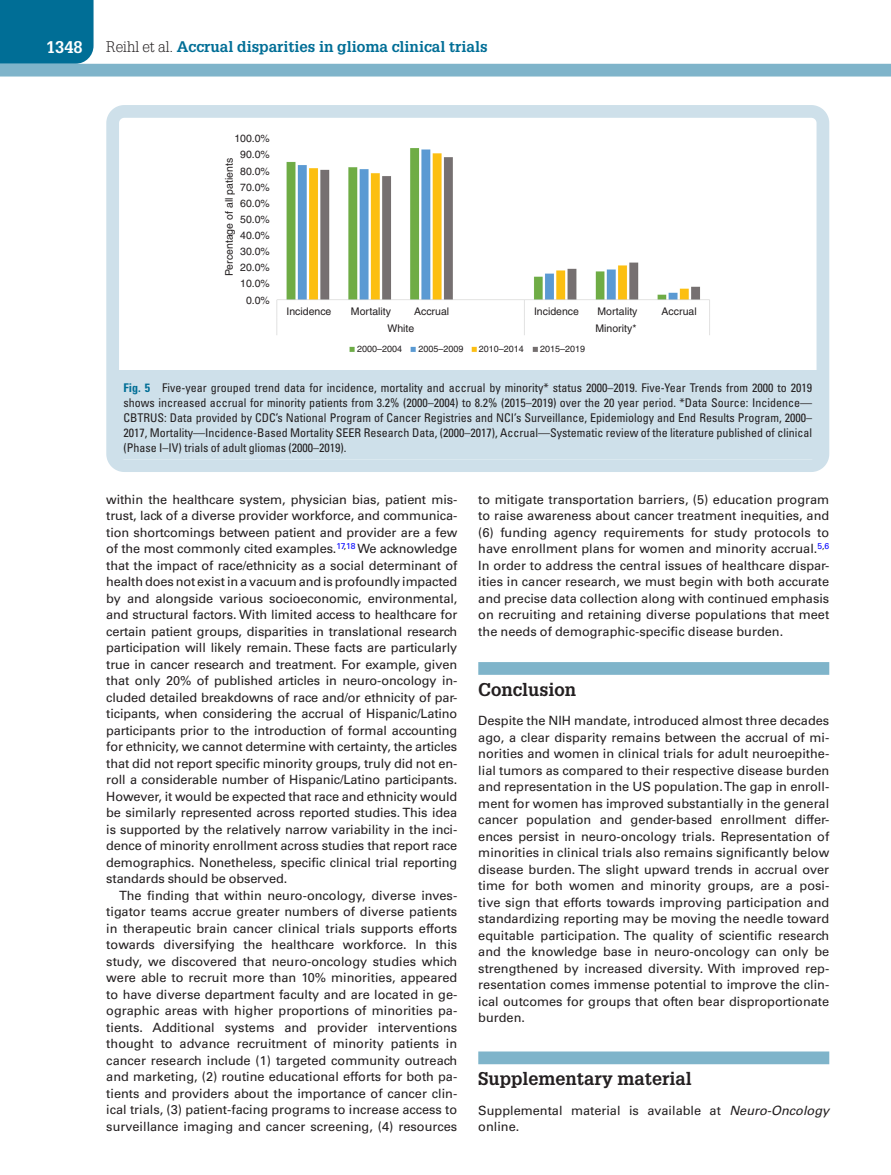
<style>
.page{position:relative;width:891px;height:1175px;background:#fff}
.page>*{position:absolute;margin:0;border:0;box-sizing:border-box;transform-origin:0 0}
.t1{font:700 18px "Glypha LT Std";color:#231f20}
.t2{font:700 16.5px "Glypha LT Std";color:#fff}
.t3{font:700 15px "Glypha LT Std";color:#006e96}
.t4{font:12.75px/16.5px "Univers LT Std";color:#231f20;text-align:justify}
.t5{font:condensed 12px/15px "Univers LT Std";color:#231f20;text-align:justify}
.t6{font:10.5px/16.2px "Helvetica";color:#231f20}
.t7{font:9px "Helvetica";color:#231f20}
.s1{font-weight:300;color:#231f20}
.s2{font-weight:700;color:#006e96}
.s3{font-style:italic}
</style>
<div class="page">
<div style="left:0;top:0;width:94px;height:64px;background:#006e96"></div>
<div style="left:0;top:64px;width:891px;height:12px;background:#7fb4ca"></div>
<div style="left:478px;top:662px;width:351px;height:13px;background:#7fb4ca"></div>
<div style="left:478px;top:1051px;width:351px;height:13px;background:#7fb4ca"></div>
<div style="left:115px;top:371px;width:706px;height:88px;background:#cee0ea"></div>
<img style="left:276px;top:148px;width:434px;height:204px">
<div style="left:106px;top:105px;width:723px;height:367px;border:13px solid #cee0ea;border-radius:12px"></div>
<p class="t2" style="left:46px;top:37px;width:38px">1348</p>
<p class="t3" style="left:106px;top:37px;width:383px"><span class="s1">Reihl et al.</span> Accrual disparities in glioma clinical trials</p>
<p class="t6" style="left:234px;top:130px;width:37px;text-align:center">100.0%<br>90.0%<br>80.0%</p>
<p class="t6" style="left:240px;top:179px;width:31px">70.0%<br>60.0%</p>
<p class="t6" style="left:221px;top:276px;width:119px;rotate:-90deg">Percentage of all patients</p>
<p class="t6" style="left:240px;top:211px;width:31px;text-align:center">50.0%<br>40.0%<br>30.0%<br>20.0%<br>10.0%<br>0.0%</p>
<p class="t6" style="left:287px;top:303px;width:46px">Incidence</p>
<p class="t6" style="left:388px;top:302px;width:28px;line-height:17.5px;text-indent:-37px">Mortality<br>White</p>
<p class="t7" style="left:357px;top:344px;width:47px">2000–2004</p>
<p class="t7" style="left:418px;top:344px;width:47px">2005–2009</p>
<p class="t7" style="left:479px;top:344px;width:47px">2010–2014</p>
<p class="t7" style="left:540px;top:344px;width:47px">2015–2019</p>
<p class="t6" style="left:414px;top:303px;width:37px">Accrual</p>
<p class="t6" style="left:534px;top:303px;width:46px">Incidence</p>
<p class="t6" style="left:595px;top:302px;width:44px;line-height:17.5px">Mortality<br>Minority*</p>
<p class="t6" style="left:662px;top:303px;width:37px">Accrual</p>
<p class="t5" style="left:124px;top:380px;width:690px"><span class="s2">Fig. 5</span> Five-year grouped trend data for incidence, mortality and accrual by minority* status 2000–2019. Five-Year Trends from 2000 to 2019 shows increased accrual for minority patients from 3.2% (2000–2004) to 8.2% (2015–2019) over the 20 year period. *Data Source: Incidence— CBTRUS: Data provided by CDC’s National Program of Cancer Registries and NCI’s Surveillance, Epidemiology and End Results Program, 2000– 2017, Mortality—Incidence-Based Mortality SEER Research Data, (2000–2017), Accrual—Systematic review of the literature published of clinical (Phase I–IV) trials of adult gliomas (2000–2019).</p>
<p class="t4" style="left:106px;top:491px;width:353px">within the healthcare system, physician bias, patient mis&shy;trust, lack of a diverse provider workforce, and communica&shy;tion shortcomings between patient and provider are a few of the most commonly cited examples.<sup>17</sup><sup>,</sup><sup>18</sup> We acknowledge that the impact of race/ethnicity as a social determinant of health does not exist in a vacuum and is profoundly impacted by and alongside various socioeconomic, environmental, and structural factors. With limited access to healthcare for certain patient groups, disparities in translational research participation will likely remain. These facts are particularly true in cancer research and treatment. For example, given that only 20% of published articles in neuro-oncology in&shy;cluded detailed breakdowns of race and/or ethnicity of par&shy;ticipants, when considering the accrual of Hispanic/Latino participants prior to the introduction of formal accounting for ethnicity, we cannot determine with certainty, the articles that did not report specific minority groups, truly did not en&shy;roll a considerable number of Hispanic/Latino participants.<br>However, it would be expected that race and ethnicity would be similarly represented across reported studies. This idea is supported by the relatively narrow variability in the inci&shy;dence of minority enrollment across studies that report race demographics. Nonetheless, specific clinical trial reporting standards should be observed.</p>
<p class="t4" style="left:106px;top:887px;width:353px;text-indent:13px">The finding that within neuro-oncology, diverse inves&shy;tigator teams accrue greater numbers of diverse patients in therapeutic brain cancer clinical trials supports efforts towards diversifying the healthcare workforce. In this study, we discovered that neuro-oncology studies which were able to recruit more than 10% minorities, appeared to have diverse department faculty and are located in ge&shy;ographic areas with higher proportions of minorities pa&shy;tients. Additional systems and provider interventions thought to advance recruitment of minority patients in cancer research include (1) targeted community outreach and marketing, (2) routine educational efforts for both pa&shy;tients and providers about the importance of cancer clin&shy;ical trials, (3) patient-facing programs to increase access to surveillance imaging and cancer screening, (4) resources</p>
<p class="t4" style="left:478px;top:491px;width:353px">to mitigate transportation barriers, (5) education program to raise awareness about cancer treatment inequities, and (6) funding agency requirements for study protocols to have enrollment plans for women and minority accrual.<sup>5</sup><sup>,</sup><sup>6<br></sup>In order to address the central issues of healthcare dispar&shy;ities in cancer research, we must begin with both accurate and precise data collection along with continued emphasis on recruiting and retaining diverse populations that meet the needs of demographic-specific disease burden.</p>
<h1 class="t1" style="left:478px;top:678px;width:100px">Conclusion</h1>
<p class="t4" style="left:478px;top:712px;width:353px">Despite the NIH mandate, introduced almost three decades ago, a clear disparity remains between the accrual of mi&shy;norities and women in clinical trials for adult neuroepithe&shy;lial tumors as compared to their respective disease burden and representation in the US population. The gap in enroll&shy;ment for women has improved substantially in the general cancer population and gender-based enrollment differ&shy;ences persist in neuro-oncology trials. Representation of minorities in clinical trials also remains significantly below disease burden. The slight upward trends in accrual over time for both women and minority groups, are a posi&shy;tive sign that efforts towards improving participation and standardizing reporting may be moving the needle toward equitable participation. The quality of scientific research and the knowledge base in neuro-oncology can only be strengthened by increased diversity. With improved rep&shy;resentation comes immense potential to improve the clin&shy;ical outcomes for groups that often bear disproportionate burden.</p>
<h1 class="t1" style="left:478px;top:1067px;width:215px">Supplementary material</h1>
<p class="t4" style="left:478px;top:1101px;width:352px">Supplemental material is available at <span class="s3">Neuro-Oncology </span>online.</p>
</div>
